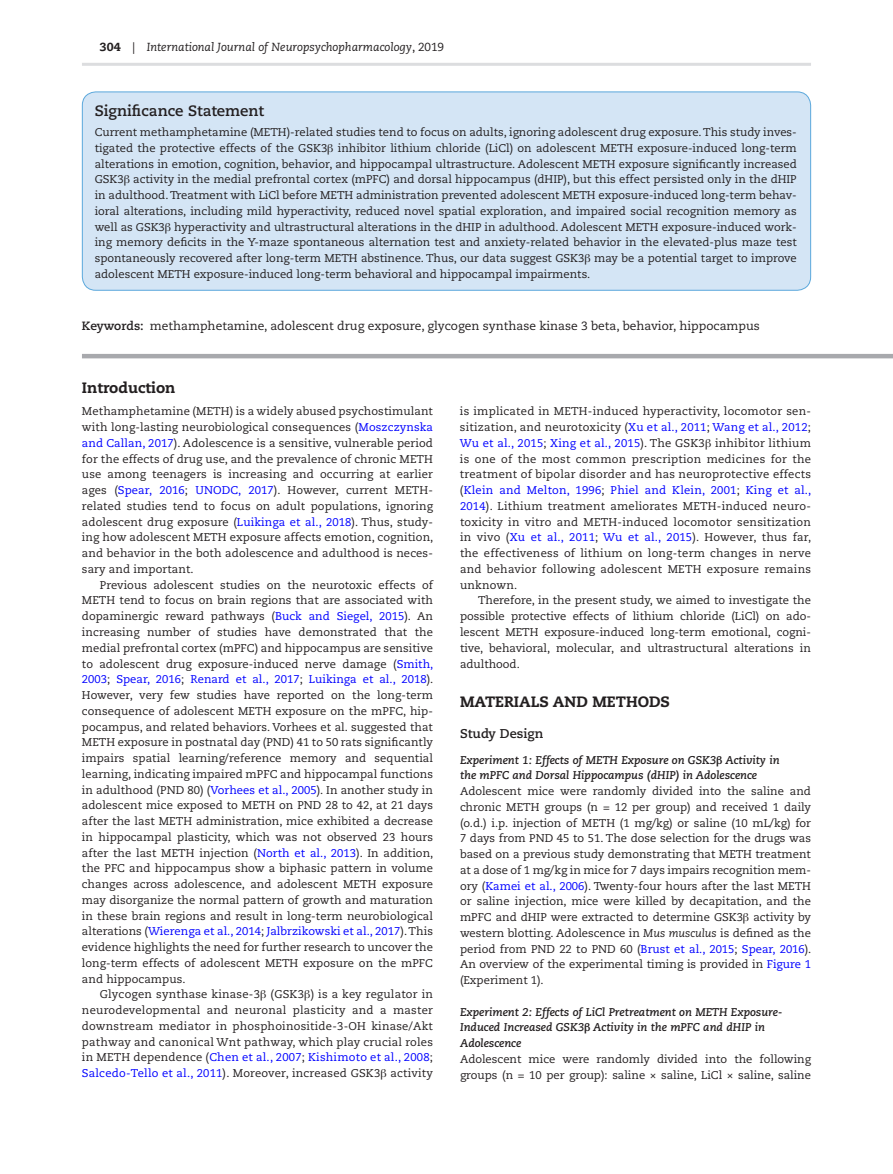
<style>
.page{position:relative;width:893px;height:1174px;background:#fff}
.page>*{position:absolute;margin:0;border:0;box-sizing:border-box;transform-origin:0 0}
.t1{font:800 15px "Caecilia LT Std";color:#231f20}
.t2{font:700 15px "Caecilia LT Std";color:#231f20}
.t3{font:700 12.75px "Caecilia LT Std";color:#231f20}
.t4{font:12px "Caecilia LT Std";color:#231f20}
.t5{font:italic 11.7px "Caecilia LT Std";color:#231f20}
.t6{font:11.25px/15.8px "Caecilia LT Std";color:#231f20;text-align:justify}
.t7{font:italic 700 11.25px/15.8px "Caecilia LT Std";color:#231f20}
.s1{font-weight:800;font-style:normal}
.s2{font-style:normal}
.s3{font-family:"Gandhari Unicode"}
.s4{font-weight:700}
.s5{color:#00f}
.s6{font-family:"Gandhari Unicode";font-style:normal}
.s7{font-style:italic}
</style>
<div class="page">
<hr style="left:82px;top:63px;width:729px;height:3px;background:#dcdddf">
<hr style="left:82px;top:354px;width:811px;height:4px;background:#a8a9ad">
<div style="left:82px;top:92px;width:729px;height:198px;background:#d4e5f5;border-radius:14px"></div>
<div style="left:82px;top:91px;width:729px;height:200px;border:1px solid #5ba8dc;border-radius:14px"></div>
<p class="t5" style="left:100px;top:40px;width:346px"><span class="s1">304</span> <span class="s2">|</span> International Journal of Neuropsychopharmacology<span class="s2">, 2019</span></p>
<h1 class="t2" style="left:95px;top:102px;width:171px">Significance Statement</h1>
<p class="t6" style="left:95px;top:124px;width:704px">Current methamphetamine (METH)-related studies tend to focus on adults, ignoring adolescent drug exposure. This study inves&shy;tigated the protective effects of the GSK3<span class="s3">β</span> inhibitor lithium chloride (LiCl) on adolescent METH exposure-induced long-term alterations in emotion, cognition, behavior, and hippocampal ultrastructure. Adolescent METH exposure significantly increased GSK3<span class="s3">β</span> activity in the medial prefrontal cortex (mPFC) and dorsal hippocampus (dHIP), but this effect persisted only in the dHIP in adulthood. Treatment with LiCl before METH administration prevented adolescent METH exposure-induced long-term behav&shy;ioral alterations, including mild hyperactivity, reduced novel spatial exploration, and impaired social recognition memory as well as GSK3<span class="s3">β</span> hyperactivity and ultrastructural alterations in the dHIP in adulthood. Adolescent METH exposure-induced work&shy;ing memory deficits in the Y-maze spontaneous alternation test and anxiety-related behavior in the elevated-plus maze test spontaneously recovered after long-term METH abstinence. Thus, our data suggest GSK3<span class="s3">β</span> may be a potential target to improve adolescent METH exposure-induced long-term behavioral and hippocampal impairments.</p>
<p class="t4" style="left:82px;top:319px;width:679px"><span class="s4">Keywords:</span> methamphetamine, adolescent drug exposure, glycogen synthase kinase 3 beta, behavior, hippocampus</p>
<h1 class="t1" style="left:82px;top:378px;width:95px">Introduction</h1>
<p class="t6" style="left:82px;top:404px;width:353px">Methamphetamine (METH) is a widely abused psychostimulant with long-lasting neurobiological consequences (<span class="s5">Moszczynska and Callan, 2017</span>). Adolescence is a sensitive, vulnerable period for the effects of drug use, and the prevalence of chronic METH use among teenagers is increasing and occurring at earlier ages (<span class="s5">Spear, 2016</span>; <span class="s5">UNODC, 2017</span>). However, current METH&shy;related studies tend to focus on adult populations, ignoring adolescent drug exposure (<span class="s5">Luikinga et al., 2018</span>). Thus, study&shy;ing how adolescent METH exposure affects emotion, cognition, and behavior in the both adolescence and adulthood is neces&shy;sary and important.</p>
<p class="t6" style="left:82px;top:577px;width:353px;text-indent:18px">Previous adolescent studies on the neurotoxic effects of METH tend to focus on brain regions that are associated with dopaminergic reward pathways (<span class="s5">Buck and Siegel, 2015</span>). An increasing number of studies have demonstrated that the medial prefrontal cortex (mPFC) and hippocampus are sensitive to adolescent drug exposure-induced nerve damage (<span class="s5">Smith, 2003</span>; <span class="s5">Spear, 2016</span>; <span class="s5">Renard et al., 2017</span>; <span class="s5">Luikinga et al., 2018</span>).<br>However, very few studies have reported on the long-term consequence of adolescent METH exposure on the mPFC, hip&shy;pocampus, and related behaviors. Vorhees et al. suggested that METH exposure in postnatal day (PND) 41 to 50 rats significantly impairs spatial learning/reference memory and sequential learning, indicating impaired mPFC and hippocampal functions in adulthood (PND 80) (<span class="s5">Vorhees et al., 2005</span>). In another study in adolescent mice exposed to METH on PND 28 to 42, at 21 days after the last METH administration, mice exhibited a decrease in hippocampal plasticity, which was not observed 23 hours after the last METH injection (<span class="s5">North et al., 2013</span>). In addition, the PFC and hippocampus show a biphasic pattern in volume changes across adolescence, and adolescent METH exposure may disorganize the normal pattern of growth and maturation in these brain regions and result in long-term neurobiological alterations (<span class="s5">Wierenga et al., 2014</span>; <span class="s5">Jalbrzikowski et al., 2017</span>). This evidence highlights the need for further research to uncover the long-term effects of adolescent METH exposure on the mPFC and hippocampus.</p>
<p class="t6" style="left:82px;top:986px;width:353px;text-indent:18px">Glycogen synthase kinase-3<span class="s3">β</span> (GSK3<span class="s3">β</span>) is a key regulator in neurodevelopmental and neuronal plasticity and a master downstream mediator in phosphoinositide-3-OH kinase/Akt pathway and canonical Wnt pathway, which play crucial roles in METH dependence (<span class="s5">Chen et al., 2007</span>; <span class="s5">Kishimoto et al., 2008</span>; <span class="s5">Salcedo-Tello et al., 2011</span>). Moreover, increased GSK3<span class="s3">β</span> activity</p>
<p class="t6" style="left:460px;top:404px;width:353px">is implicated in METH-induced hyperactivity, locomotor sen&shy;sitization, and neurotoxicity (<span class="s5">Xu et al., 2011</span>; <span class="s5">Wang et al., 2012</span>; <span class="s5">Wu et al., 2015</span>; <span class="s5">Xing et al., 2015</span>). The GSK3<span class="s3">β</span> inhibitor lithium is one of the most common prescription medicines for the treatment of bipolar disorder and has neuroprotective effects (<span class="s5">Klein and Melton, 1996</span>; <span class="s5">Phiel and Klein, 2001</span>; <span class="s5">King et al., 2014</span>). Lithium treatment ameliorates METH-induced neuro&shy;toxicity in vitro and METH-induced locomotor sensitization in vivo (<span class="s5">Xu et al., 2011</span>; <span class="s5">Wu et al., 2015</span>). However, thus far, the effectiveness of lithium on long-term changes in nerve and behavior following adolescent METH exposure remains unknown.</p>
<p class="t6" style="left:460px;top:593px;width:353px;text-indent:18px">Therefore, in the present study, we aimed to investigate the possible protective effects of lithium chloride (LiCl) on ado&shy;lescent METH exposure-induced long-term emotional, cogni&shy;tive, behavioral, molecular, and ultrastructural alterations in adulthood.</p>
<h1 class="t1" style="left:460px;top:692px;width:211px">MATERIALS AND METHODS</h1>
<p class="t3" style="left:460px;top:726px;width:85px">Study Design</p>
<p class="t7" style="left:460px;top:752px;width:321px">Experiment 1: Effects of METH Exposure on GSK3<span class="s6">β</span> Activity in the mPFC and Dorsal Hippocampus (dHIP) in Adolescence</p>
<p class="t6" style="left:460px;top:783px;width:353px">Adolescent mice were randomly divided into the saline and chronic METH groups (n = 12 per group) and received 1 daily (o.d.) i.p. injection of METH (1 mg/kg) or saline (10 mL/kg) for 7 days from PND 45 to 51. The dose selection for the drugs was based on a previous study demonstrating that METH treatment at a dose of 1 mg/kg in mice for 7 days impairs recognition mem&shy;ory (<span class="s5">Kamei et al., 2006</span>). Twenty-four hours after the last METH or saline injection, mice were killed by decapitation, and the mPFC and dHIP were extracted to determine GSK3<span class="s3">β</span> activity by western blotting. Adolescence in <span class="s7">Mus musculus</span> is defined as the period from PND 22 to PND 60 (<span class="s5">Brust et al., 2015</span>; <span class="s5">Spear, 2016</span>).<br>An overview of the experimental timing is provided in <span class="s5">Figure 1 </span>(Experiment 1).</p>
<p class="t7" style="left:460px;top:1004px;width:324px">Experiment 2: Effects of LiCl Pretreatment on METH Exposure-<br>Induced Increased GSK3<span class="s6">β</span> Activity in the mPFC and dHIP in<br>Adolescence</p>
<p class="t6" style="left:460px;top:1051px;width:353px">Adolescent mice were randomly divided into the following groups (n = 10 per group): saline <span class="s3">×</span> saline, LiCl <span class="s3">×</span> saline, saline</p>
</div>
